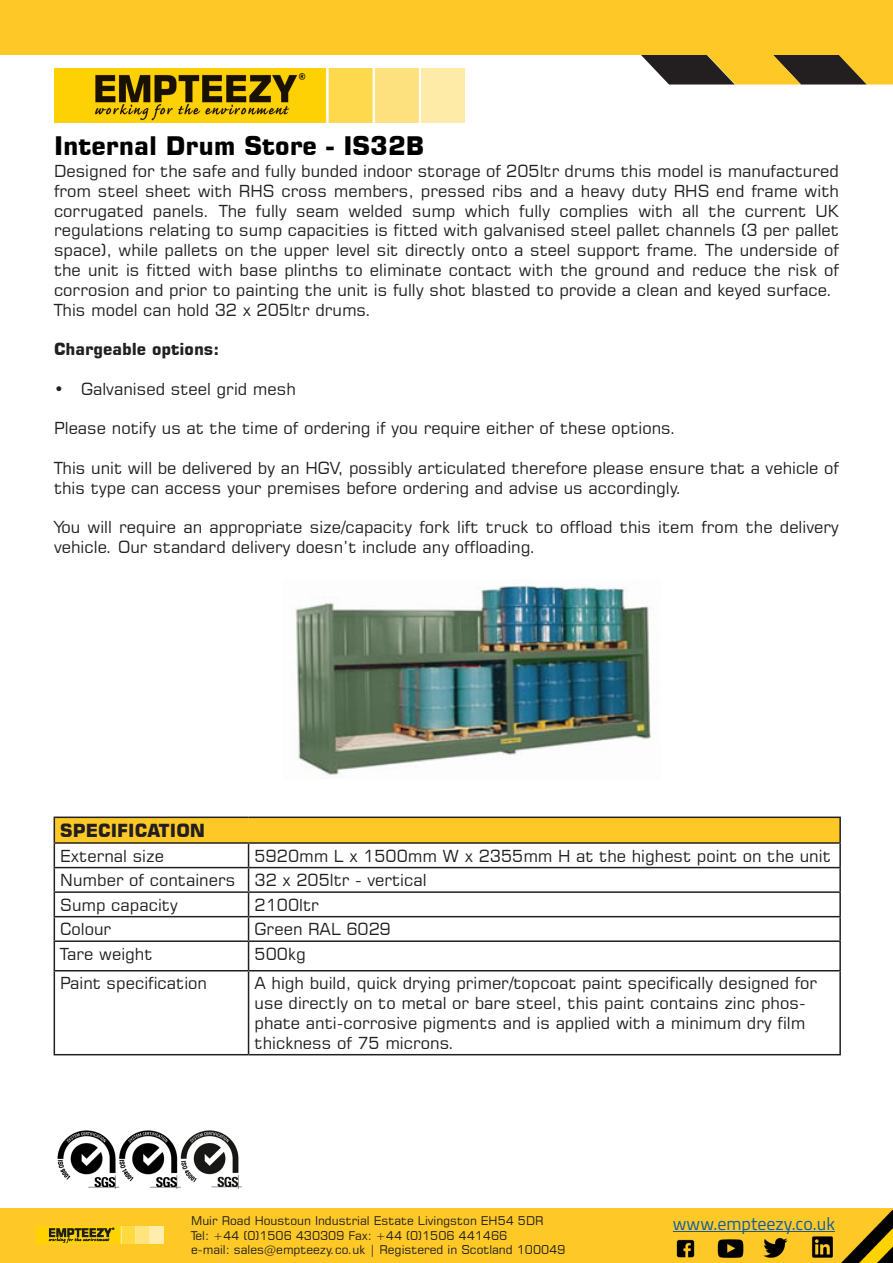
<style>
.page{position:relative;width:893px;height:1263px;background:#fff}
.page>*{position:absolute;margin:0;border:0;box-sizing:border-box;transform-origin:0 0}
.subtitle_yellow{font:700 25.5px "Square 721 BT";color:#000001}
.t1{font:18px "Titillium";color:#175d9e}
.spec_heading{font:700 18px "Square 721 BT";color:#231f20}
.product_description{font:16.5px/19.8px "Square 721 BT";color:#231f20}
.specification_detail{font:16.5px/19.8px "Square 721 BT";color:#231f20}
.product_description-2{font:700 16.5px "Square 721 BT";color:#231f20}
.specs{font:12px "Square 721 BT";color:#231f20}
</style>
<div class="page">
<svg style="left:627px;top:54px;width:266px;height:31px;background:#977f3d"></svg>
<div style="left:1px;top:0;width:892px;height:54px;background:#fec927"></div>
<img style="left:54px;top:68px;width:410px;height:54px">
<div style="left:0;top:1209px;width:893px;height:54px;background:#fec927"></div>
<img style="left:36px;top:1227px;width:128px;height:16px">
<hr style="left:673px;top:1231px;width:162px;height:1px;background:#175d9e">
<img style="left:841px;top:1209px;width:52px;height:54px">
<img style="left:676px;top:1239px;width:19px;height:19px">
<img style="left:718px;top:1239px;width:26px;height:19px">
<img style="left:764px;top:1238px;width:24px;height:20px">
<img style="left:812px;top:1236px;width:21px;height:22px">
<div style="left:54px;top:817px;width:786px;height:26px;background:#fec927"></div>
<hr style="left:54px;top:816px;width:195px;height:2px;background:#231f20">
<hr style="left:249px;top:816px;width:592px;height:2px;background:#231f20">
<hr style="left:839px;top:818px;width:2px;height:24px;background:#231f20">
<hr style="left:54px;top:842px;width:195px;height:2px;background:#231f20">
<hr style="left:249px;top:842px;width:592px;height:2px;background:#231f20">
<hr style="left:839px;top:844px;width:2px;height:23px;background:#231f20">
<hr style="left:54px;top:867px;width:195px;height:1px;background:#231f20">
<hr style="left:249px;top:867px;width:592px;height:1px;background:#231f20">
<hr style="left:839px;top:868px;width:2px;height:23px;background:#231f20">
<hr style="left:54px;top:891px;width:195px;height:2px;background:#231f20">
<hr style="left:249px;top:891px;width:592px;height:2px;background:#231f20">
<hr style="left:839px;top:893px;width:2px;height:23px;background:#231f20">
<hr style="left:54px;top:916px;width:195px;height:1px;background:#231f20">
<hr style="left:249px;top:916px;width:592px;height:1px;background:#231f20">
<hr style="left:839px;top:917px;width:2px;height:23px;background:#231f20">
<hr style="left:54px;top:940px;width:195px;height:2px;background:#231f20">
<svg style="left:54px;top:818px;width:1px;height:152px"></svg>
<hr style="left:249px;top:940px;width:592px;height:2px;background:#231f20">
<svg style="left:248px;top:844px;width:1px;height:126px"></svg>
<hr style="left:839px;top:942px;width:2px;height:28px;background:#231f20">
<hr style="left:54px;top:970px;width:195px;height:1px;background:#231f20">
<hr style="left:54px;top:971px;width:1px;height:83px;background:#231f20">
<hr style="left:249px;top:970px;width:592px;height:1px;background:#231f20">
<hr style="left:248px;top:971px;width:1px;height:83px;background:#231f20">
<hr style="left:839px;top:971px;width:2px;height:83px;background:#231f20">
<hr style="left:54px;top:1054px;width:195px;height:1px;background:#231f20">
<hr style="left:249px;top:1054px;width:592px;height:1px;background:#231f20">
<img style="left:295px;top:585px;width:357px;height:193px">
<img style="left:57px;top:1130px;width:185px;height:58px">
<p class="subtitle_yellow" style="left:54px;top:131px;width:372px">Internal Drum Store - IS32B</p>
<p class="product_description" style="left:54px;top:161px;width:786px;text-align:justify">Designed for the safe and fully bunded indoor storage of 205ltr drums this model is manufactured from steel sheet with RHS cross members, pressed ribs and a heavy duty RHS end frame with corrugated panels. The fully seam welded sump which fully complies with all the current UK regulations relating to sump capacities is fitted with galvanised steel pallet channels (3 per pallet space), while pallets on the upper level sit directly onto a steel support frame. The underside of the unit is fitted with base plinths to eliminate contact with the ground and reduce the risk of corrosion and prior to painting the unit is fully shot blasted to provide a clean and keyed surface.</p>
<p class="product_description" style="left:54px;top:299px;width:319px">This model can hold 32 x 205ltr drums.</p>
<p class="product_description-2" style="left:54px;top:339px;width:167px">Chargeable options:</p>
<p class="product_description" style="left:54px;top:379px;width:243px">• Galvanised steel grid mesh</p>
<p class="product_description" style="left:54px;top:418px;width:624px">Please notify us at the time of ordering if you require either of these options.</p>
<p class="product_description" style="left:54px;top:458px;width:786px">This unit will be delivered by an HGV, possibly articulated therefore please ensure that a vehicle of this type can access your premises before ordering and advise us accordingly.</p>
<p class="product_description" style="left:54px;top:517px;width:786px">You will require an appropriate size/capacity fork lift truck to offload this item from the delivery vehicle. Our standard delivery doesn’t include any offloading.</p>
<p class="spec_heading" style="left:60px;top:819px;width:146px">SPECIFICATION</p>
<p class="specification_detail" style="left:60px;top:845px;width:105px">External size</p>
<p class="specification_detail" style="left:255px;top:845px;width:578px">5920mm L x 1500mm W x 2355mm H at the highest point on the unit</p>
<p class="specification_detail" style="left:60px;top:870px;width:177px">Number of containers</p>
<p class="specification_detail" style="left:255px;top:870px;width:174px">32 x 205ltr - vertical</p>
<p class="specification_detail" style="left:60px;top:894px;width:119px">Sump capacity</p>
<p class="specification_detail" style="left:255px;top:894px;width:66px">2100ltr</p>
<p class="specification_detail" style="left:60px;top:919px;width:53px">Colour</p>
<p class="specification_detail" style="left:255px;top:919px;width:138px">Green RAL 6029</p>
<p class="specification_detail" style="left:60px;top:944px;width:94px">Tare weight</p>
<p class="specification_detail" style="left:255px;top:944px;width:53px">500kg</p>
<p class="specification_detail" style="left:60px;top:973px;width:148px">Paint specification</p>
<p class="specification_detail" style="left:255px;top:973px;width:564px">A high build, quick drying primer/topcoat paint specifically designed for use directly on to metal or bare steel, this paint contains zinc phos&shy;phate anti-corrosive pigments and is applied with a minimum dry film thickness of 75 microns.</p>
<p class="specs" style="left:191px;top:1213px;width:354px">Muir Road Houstoun Industrial Estate Livingston EH54 5DR</p>
<p class="t1" style="left:673px;top:1210px;width:164px">www.empteezy.co.uk</p>
<p class="specs" style="left:191px;top:1228px;width:318px">Tel: +44 (0)1506 430309 Fax: +44 (0)1506 441466</p>
<p class="specs" style="left:191px;top:1242px;width:376px">e-mail: sales@empteezy.co.uk | Registered in Scotland 100049</p>
</div>
